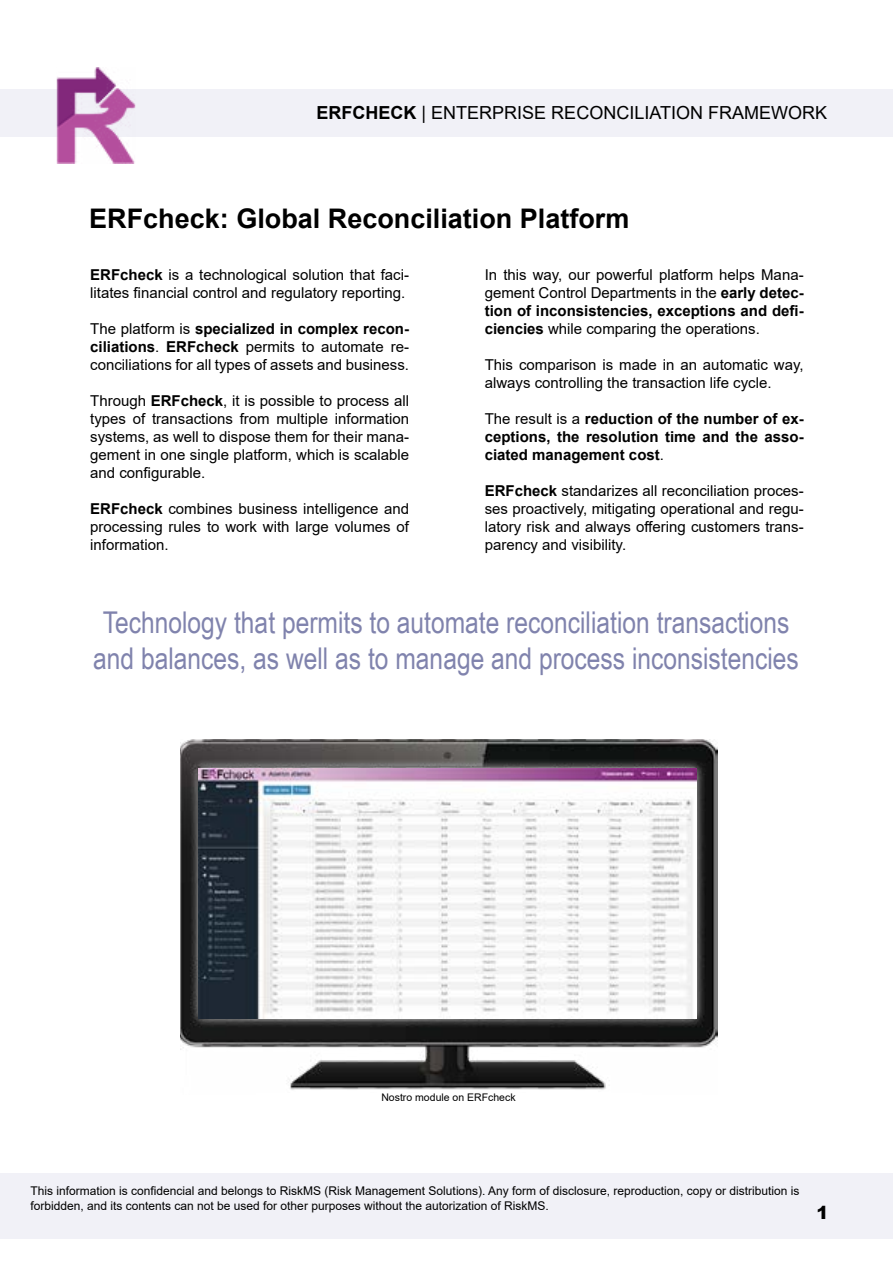
<style>
.page{position:relative;width:893px;height:1263px;background:#fff}
.page>*{position:absolute;margin:0;border:0;box-sizing:border-box;transform-origin:0 0}
.t1{font:30px/36px "Arial Narrow";color:#8083ad;text-align:center}
.t2{font:700 27px "Arial";color:#000}
.t3{font:18px "Arial";color:#000}
.t4{font:900 18px "Arial";color:#000}
.t5{font:15px/18px "Arial";color:#000;text-align:justify}
.t6{font:700 15px/18px "Arial";color:#000;text-align:justify}
.t7{font:12px/14.4px "Arial";color:#000}
.t8{font:10.5px "Arial";color:#000}
.s1{font-weight:700}
.s2{font-weight:400}
</style>
<div class="page">
<div style="left:0;top:1174px;width:893px;height:65px;background:#f1f1f7"></div>
<div style="left:0;top:89px;width:893px;height:48px;background:#f1f1f7"></div>
<img style="left:56px;top:67px;width:80px;height:96px">
<img style="left:180px;top:739px;width:538px;height:351px">
<div style="left:190px;top:759px;width:516px;height:270px;background:#fff;opacity:.75"></div>
<img style="left:199px;top:768px;width:497px;height:251px">
<p class="t3" style="left:317px;top:100px;width:512px"><span class="s1">ERFCHECK</span> | ENTERPRISE RECONCILIATION FRAMEWORK</p>
<h2 class="t2" style="left:89px;top:199px;width:542px">ERFcheck: Global Reconciliation Platform</h2>
<p class="t5" style="left:90px;top:266px;width:320px"><span class="s1">ERFcheck</span> is a technological solution that faci&shy;litates financial control and regulatory reporting.</p>
<p class="t5" style="left:90px;top:320px;width:320px">The platform is <span class="s1">specialized in complex recon&shy;ciliations</span>. <span class="s1">ERFcheck</span> permits to automate re&shy;conciliations for all types of assets and business.</p>
<p class="t5" style="left:90px;top:392px;width:320px">Through <span class="s1">ERFcheck</span>, it is possible to process all types of transactions from multiple information systems, as well to dispose them for their mana&shy;gement in one single platform, which is scalable and configurable.</p>
<p class="t5" style="left:90px;top:500px;width:320px"><span class="s1">ERFcheck</span> combines business intelligence and processing rules to work with large volumes of information.</p>
<p class="t5" style="left:485px;top:266px;width:320px">In this way, our powerful platform helps Mana&shy;gement Control Departments in the <span class="s1">early detec&shy;tion of inconsistencies, exceptions and defi&shy;ciencies</span> while comparing the operations.</p>
<p class="t5" style="left:485px;top:356px;width:320px">This comparison is made in an automatic way, always controlling the transaction life cycle.</p>
<p class="t6" style="left:485px;top:410px;width:320px"><span class="s2">The result is a</span> reduction of the number of ex&shy;ceptions, the resolution time and the asso&shy;ciated management cost<span class="s2">.</span></p>
<p class="t5" style="left:485px;top:482px;width:320px"><span class="s1">ERFcheck</span> standarizes all reconciliation proces&shy;ses proactively, mitigating operational and regu&shy;latory risk and always offering customers trans&shy;parency and visibility.</p>
<h1 class="t1" style="left:93px;top:603px;width:707px">Technology that permits to automate reconciliation transactions and balances, as well as to manage and process inconsistencies</h1>
<p class="t8" style="left:381px;top:1090px;width:136px">Nostro module on ERFcheck</p>
<p class="t7" style="left:30px;top:1184px;width:770px">This information is confidencial and belongs to RiskMS (Risk Management Solutions). Any form of disclosure, reproduction, copy or distribution is forbidden, and its contents can not be used for other purposes without the autorization of RiskMS.</p>
<p class="t4" style="left:816px;top:1200px;width:14px">1</p>
</div>
